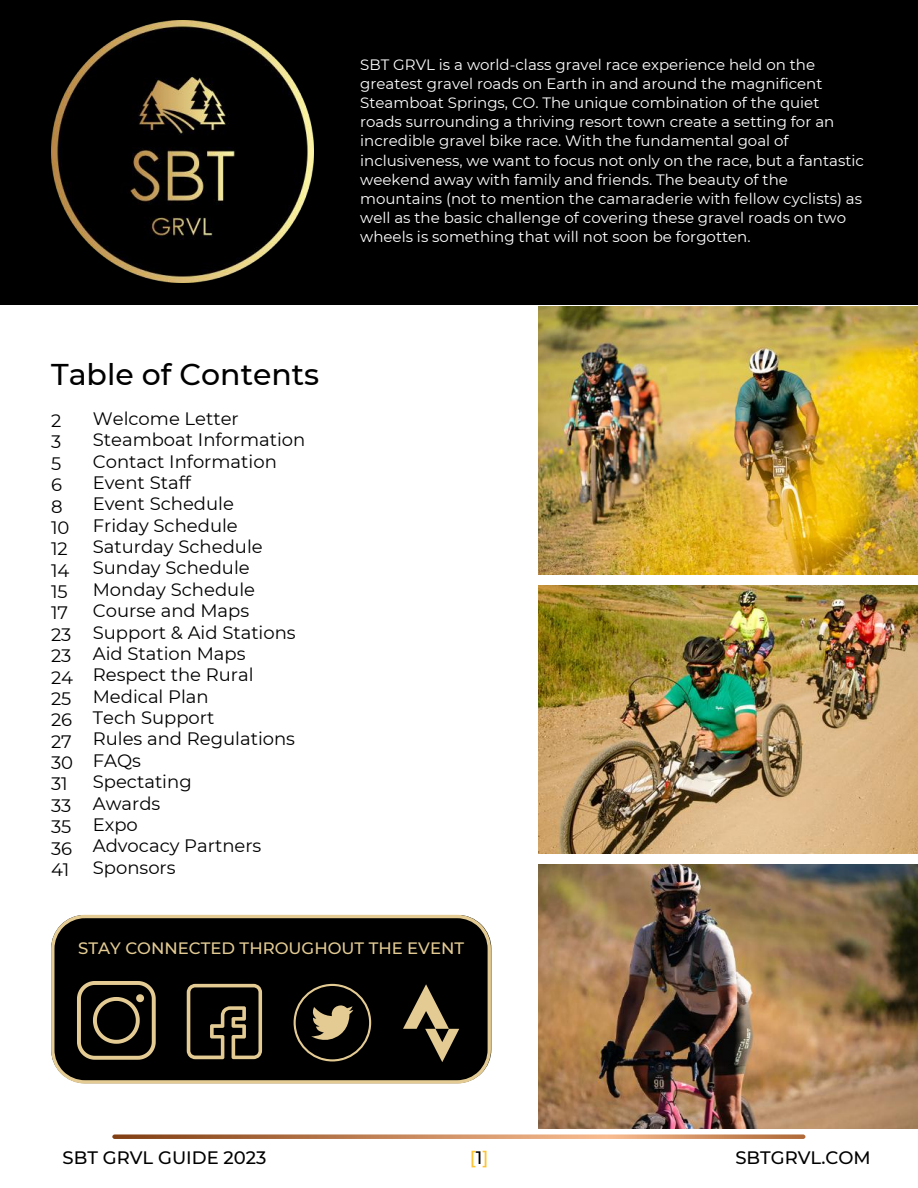
<style>
.page{position:relative;width:918px;height:1188px;background:#fff}
.page>*{position:absolute;margin:0;border:0;box-sizing:border-box;transform-origin:0 0}
.t1{font:500 30px "Montserrat";color:#000}
.t2{font:18px/21.3px "Montserrat";color:#000}
.t3{font:500 18px "Montserrat";color:#000}
.t4{font:500 18px "Montserrat";color:#ffc330}
.t5{font:500 16.5px "Montserrat";color:#e3cb93}
.t6{font:15px/19.2px "Montserrat";color:#fff}
.s1{color:#000}
</style>
<div class="page">
<img style="left:539px;top:306px;width:379px;height:268px">
<img style="left:539px;top:585px;width:379px;height:268px">
<img style="left:539px;top:864px;width:379px;height:265px">
<div style="left:0;top:0;width:918px;height:304px;background:#000"></div>
<svg style="left:51px;top:915px;width:440px;height:169px;background:#161410"></svg>
<svg style="left:77px;top:981px;width:79px;height:79px;background:#3c3526"></svg>
<svg style="left:187px;top:984px;width:75px;height:75px;background:#3d3627"></svg>
<img style="left:51px;top:21px;width:262px;height:262px">
<svg style="left:294px;top:984px;width:77px;height:77px;background:#342f22"></svg>
<svg style="left:403px;top:984px;width:56px;height:78px;background:#453d2c"></svg>
<svg style="left:112px;top:1134px;width:693px;height:5px;background:#c88f67"></svg>
<p class="t6" style="left:360px;top:55px;width:505px">SBT GRVL is a world-class gravel race experience held on the greatest gravel roads on Earth in and around the magnificent Steamboat Springs, CO. The unique combination of the quiet roads surrounding a thriving resort town create a setting for an incredible gravel bike race. With the fundamental goal of inclusiveness, we want to focus not only on the race, but a fantastic weekend away with family and friends. The beauty of the mountains (not to mention the camaraderie with fellow cyclists) as well as the basic challenge of covering these gravel roads on two wheels is something that will not soon be forgotten.</p>
<h1 class="t1" style="left:51px;top:356px;width:270px">Table of Contents</h1>
<p class="t2" style="left:93px;top:408px;width:214px">Welcome Letter<br>Steamboat Information<br>Contact Information<br>Event Staff<br>Event Schedule<br>Friday Schedule<br>Saturday Schedule<br>Sunday Schedule<br>Monday Schedule<br>Course and Maps<br>Support &amp; Aid Stations<br>Aid Station Maps<br>Respect the Rural<br>Medical Plan<br>Tech Support<br>Rules and Regulations<br>FAQs<br>Spectating<br>Awards<br>Expo<br>Advocacy Partners<br>Sponsors</p>
<p class="t2" style="left:51px;top:410px;width:24px">2<br>3<br>5<br>6<br>8<br>10<br>12<br>14<br>15<br>17<br>23<br>23<br>24<br>25<br>26<br>27<br>30<br>31<br>33<br>35<br>36<br>41</p>
<p class="t5" style="left:78px;top:938px;width:387px">STAY CONNECTED THROUGHOUT THE EVENT</p>
<p class="t3" style="left:63px;top:1146px;width:205px">SBT GRVL GUIDE 2023</p>
<p class="t4" style="left:470px;top:1146px;width:20px">[<span class="s1">1</span>]</p>
<p class="t3" style="left:735px;top:1146px;width:137px">SBTGRVL.COM</p>
</div>
